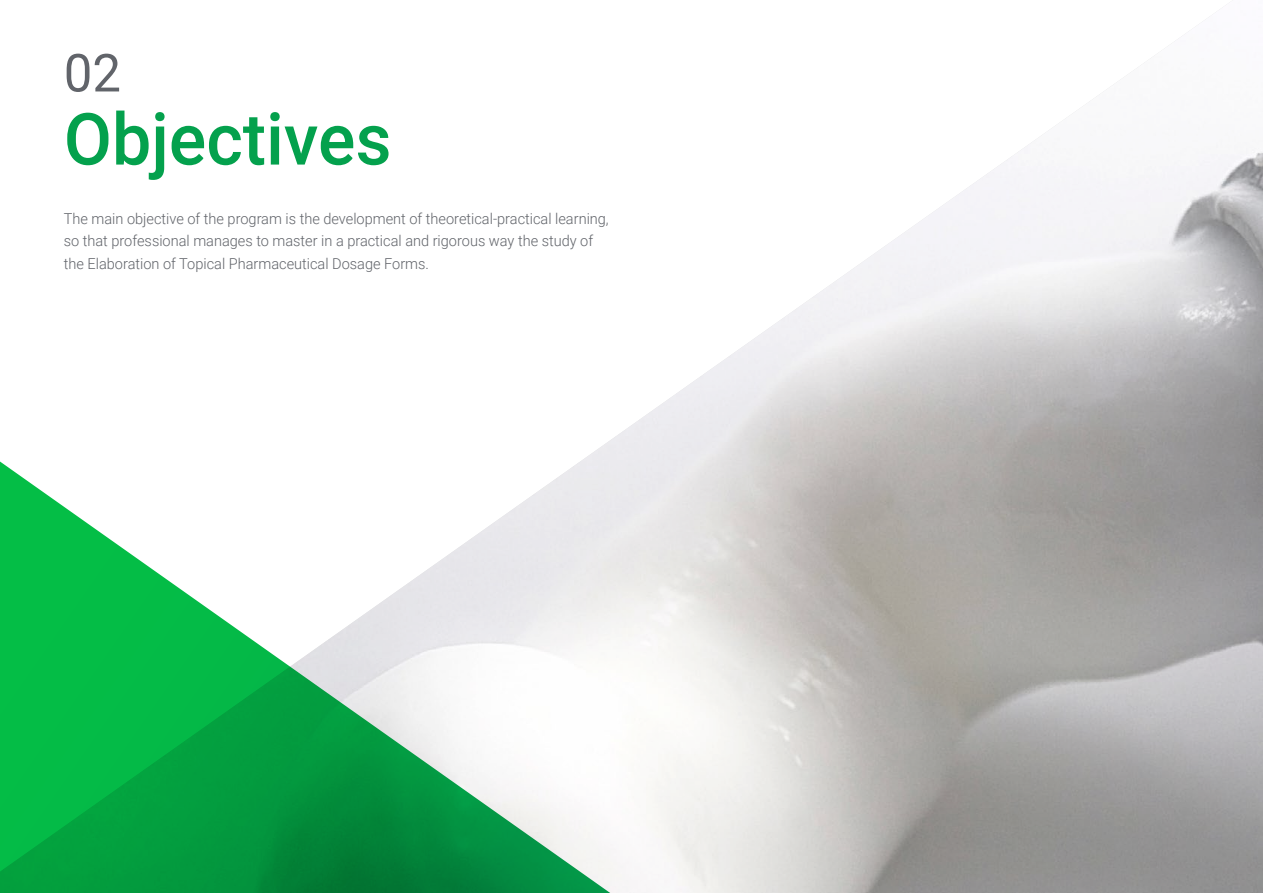
<style>
.page{position:relative;width:1263px;height:893px;background:#fff}
.page>*{position:absolute;margin:0;border:0;box-sizing:border-box;transform-origin:0 0}
.t1{font:500 72px "Roboto";color:#04a14d}
.t2{font:52.5px "Roboto";color:#61646a}
.t3{font:300 15px/22.5px "Roboto";color:#61646a}
</style>
<div class="page">
<svg style="left:0;top:446px;width:640px;height:447px"></svg>
<h2 class="t2" style="left:64px;top:36px;width:59px">02</h2>
<h1 class="t1" style="left:64px;top:89px;width:329px">Objectives</h1>
<p class="t3" style="left:64px;top:207px;width:546px">The main objective of the program is the development of theoretical-practical learning, so that professional manages to master in a practical and rigorous way the study of the Elaboration of Topical Pharmaceutical Dosage Forms.</p>
</div>
